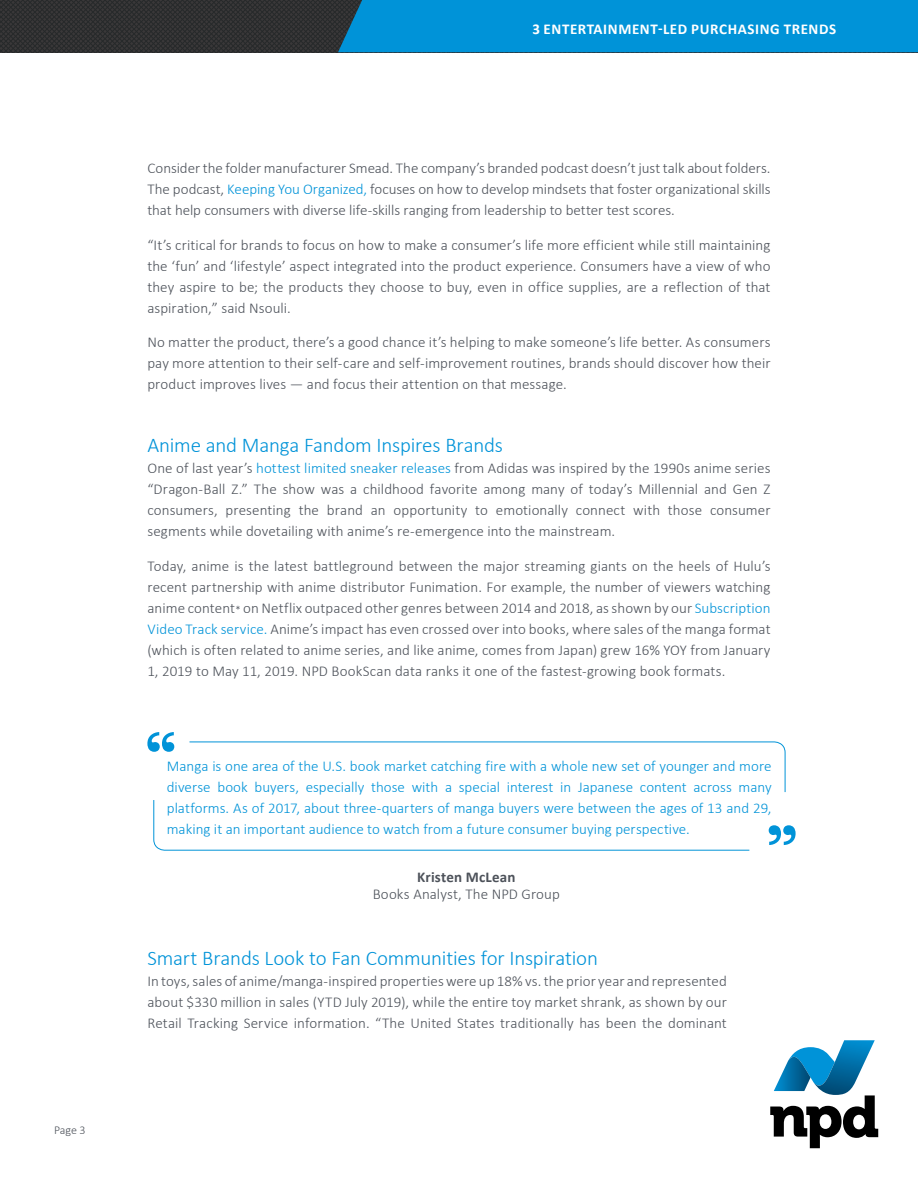
<style>
.page{position:relative;width:918px;height:1188px;background:#fff}
.page>*{position:absolute;margin:0;border:0;box-sizing:border-box;transform-origin:0 0}
.t1{font:300 21px "Calibri";letter-spacing:-.01em;color:#0093d8}
.t2{font:300 15px/21px "Calibri";letter-spacing:.005em;color:#4d525a;text-align:justify}
.t3{font:300 15px/21px "Calibri";color:#0093d8;text-align:justify}
.t4{font:700 15px "Calibri";letter-spacing:.04em;color:#fff}
.t5{font:700 15px "Calibri";letter-spacing:.01em;color:#4d525a}
.t6{font:300 12px "Calibri";color:#4d525a}
.s1{color:#0093d8}
.s2{font-size:10.5px}
</style>
<div class="page">
<svg style="left:0;top:0;width:918px;height:52px;background:#126d98"></svg>
<svg style="left:770px;top:1040px;width:108px;height:108px"></svg>
<svg style="left:147px;top:732px;width:27px;height:20px"></svg>
<svg style="left:769px;top:825px;width:27px;height:20px"></svg>
<svg style="left:189px;top:741px;width:597px;height:52px"></svg>
<svg style="left:153px;top:800px;width:597px;height:51px"></svg>
<p class="t6" style="left:54px;top:1122px;width:33px">Page 3</p>
<p class="t4" style="left:532px;top:20px;width:305px">3 ENTERTAINMENT-LED PURCHASING TRENDS</p>
<p class="t2" style="left:147px;top:157px;width:625px">Consider the folder manufacturer Smead. The company’s branded podcast doesn’t just talk about folders.<br>The podcast, <span class="s1">Keeping You Organized,</span> focuses on how to develop mindsets that foster organizational skills that help consumers with diverse life-skills ranging from leadership to better test scores.</p>
<p class="t2" style="left:147px;top:234px;width:625px">“It’s critical for brands to focus on how to make a consumer’s life more efficient while still maintaining the ‘fun’ and ‘lifestyle’ aspect integrated into the product experience. Consumers have a view of who they aspire to be; the products they choose to buy, even in office supplies, are a reflection of that aspiration,” said Nsouli.</p>
<p class="t2" style="left:147px;top:331px;width:625px">No matter the product, there’s a good chance it’s helping to make someone’s life better. As consumers pay more attention to their self-care and self-improvement routines, brands should discover how their product improves lives — and focus their attention on that message.</p>
<h1 class="t1" style="left:147px;top:432px;width:357px">Anime and Manga Fandom Inspires Brands</h1>
<p class="t2" style="left:147px;top:457px;width:625px">One of last year’s <span class="s1">hottest limited sneaker releases</span> from Adidas was inspired by the 1990s anime series “Dragon-Ball Z.” The show was a childhood favorite among many of today’s Millennial and Gen Z consumers, presenting the brand an opportunity to emotionally connect with those consumer segments while dovetailing with anime’s re-emergence into the mainstream.</p>
<p class="t2" style="left:147px;top:554px;width:625px">Today, anime is the latest battleground between the major streaming giants on the heels of Hulu’s recent partnership with anime distributor Funimation. For example, the number of viewers watching anime content<span class="s2">*</span> on Netflix outpaced other genres between 2014 and 2018, as shown by our <span class="s1">Subscription Video Track service.</span> Anime’s impact has even crossed over into books, where sales of the manga format (which is often related to anime series, and like anime, comes from Japan) grew 16% YOY from January 1, 2019 to May 11, 2019. NPD BookScan data ranks it one of the fastest-growing book formats.</p>
<p class="t3" style="left:167px;top:755px;width:606px">Manga is one area of the U.S. book market catching fire with a whole new set of younger and more diverse book buyers, especially those with a special interest in Japanese content across many platforms. As of 2017, about three-quarters of manga buyers were between the ages of 13 and 29, making it an important audience to watch from a future consumer buying perspective.</p>
<p class="t5" style="left:417px;top:868px;width:100px">Kristen McLean</p>
<p class="t2" style="left:373px;top:882px;width:189px">Books Analyst, The NPD Group</p>
<h1 class="t1" style="left:147px;top:945px;width:452px">Smart Brands Look to Fan Communities for Inspiration</h1>
<p class="t2" style="left:147px;top:970px;width:581px">In toys, sales of anime/manga-inspired properties were up 18% vs. the prior year and represented about $330 million in sales (YTD July 2019), while the entire toy market shrank, as shown by our Retail Tracking Service information. “The United States traditionally has been the dominant</p>
</div>
